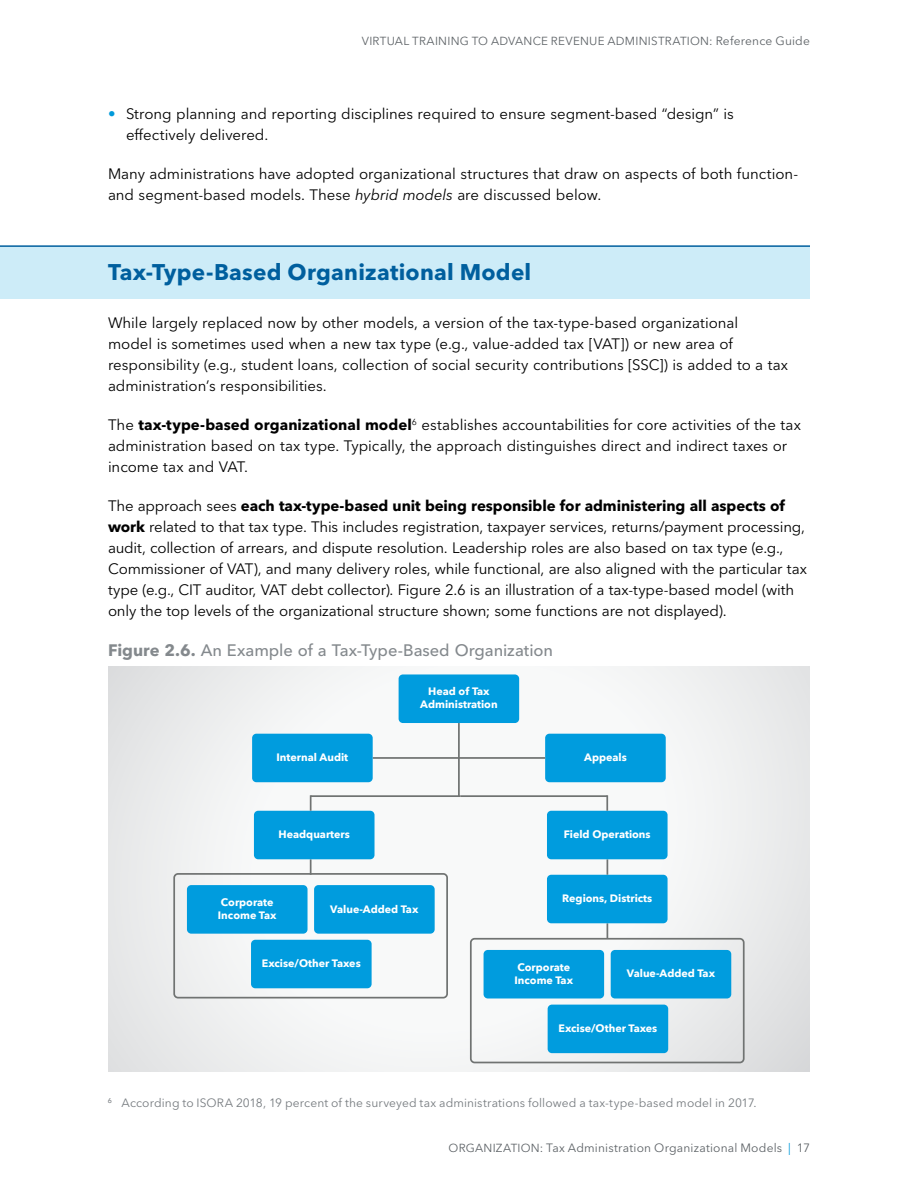
<style>
.page{position:relative;width:918px;height:1188px;background:#fff}
.page>*{position:absolute;margin:0;border:0;box-sizing:border-box;transform-origin:0 0}
.t1{font:700 22.5px "Avenir Next World";letter-spacing:.01em;color:#005f9e}
.t2{font:500 16.5px "Avenir Next World";letter-spacing:-.005em;color:#84898d}
.t3{font:15px/21px "Avenir Next World";letter-spacing:-.005em;color:#000}
.t4{font:12px "Avenir Next World";letter-spacing:.01em;color:#777c80}
.t5{font:12px "Avenir Next World";letter-spacing:.015em;color:#5e6367}
.t6{font:11.7px "Avenir Next World";letter-spacing:.02em;color:#5e6367}
.t7{font:700 10.8px/12.9px "Avenir Next";color:#fff}
.s1{font-size:12px}
.s2{color:#009ada}
.s3{font-style:italic}
.s4{font-weight:700}
.s5{font-size:11.7px}
</style>
<div class="page">
<div style="left:0;top:246px;width:810px;height:53px;background:#cdecf8"></div>
<hr style="left:0;top:245px;width:810px;height:2px;background:#005f9e">
<svg style="left:108px;top:667px;width:702px;height:405px"></svg>
<div style="left:470px;top:938px;width:275px;height:125px;border:2px solid #707372;border-radius:4px"></div>
<div style="left:548px;top:1005px;width:120px;height:48px;background:#009cde;border-radius:4px"></div>
<div style="left:611px;top:950px;width:120px;height:48px;background:#009cde;border-radius:4px"></div>
<div style="left:484px;top:950px;width:120px;height:48px;background:#009cde;border-radius:4px"></div>
<svg style="left:607px;top:923px;width:1px;height:16px"></svg>
<div style="left:547px;top:875px;width:121px;height:48px;background:#009cde;border-radius:4px"></div>
<svg style="left:607px;top:859px;width:1px;height:16px"></svg>
<div style="left:547px;top:811px;width:121px;height:48px;background:#009cde;border-radius:4px"></div>
<div style="left:173px;top:873px;width:275px;height:126px;border:2px solid #707372;border-radius:4px"></div>
<div style="left:251px;top:940px;width:121px;height:48px;background:#009cde;border-radius:4px"></div>
<div style="left:314px;top:885px;width:121px;height:49px;background:#009cde;border-radius:4px"></div>
<div style="left:187px;top:885px;width:121px;height:49px;background:#009cde;border-radius:4px"></div>
<svg style="left:310px;top:859px;width:2px;height:16px"></svg>
<div style="left:254px;top:811px;width:121px;height:48px;background:#009cde;border-radius:4px"></div>
<svg style="left:310px;top:795px;width:2px;height:16px"></svg>
<hr style="left:311px;top:795px;width:150px;height:2px;background:#707372">
<svg style="left:606px;top:795px;width:2px;height:16px"></svg>
<hr style="left:461px;top:795px;width:146px;height:2px;background:#707372">
<hr style="left:458px;top:723px;width:2px;height:73px;background:#707372">
<div style="left:545px;top:734px;width:121px;height:48px;background:#009cde;border-radius:4px"></div>
<hr style="left:373px;top:757px;width:172px;height:2px;background:#707372">
<div style="left:252px;top:734px;width:121px;height:48px;background:#009cde;border-radius:4px"></div>
<div style="left:399px;top:674px;width:120px;height:49px;background:#009cde;border-radius:4px"></div>
<p class="t6" style="left:362px;top:32px;width:450px">VIRTUAL TRAINING TO ADVANCE REVENUE ADMINISTRATION: <span class="s1">Reference Guide</span></p>
<p class="t3" style="left:126px;top:104px;width:609px;text-indent:-18px"><span class="s2">•</span> Strong planning and reporting disciplines required to ensure segment-based “design” is effectively delivered.</p>
<p class="t3" style="left:108px;top:164px;width:692px">Many administrations have adopted organizational structures that draw on aspects of both function&shy;and segment-based models. These <span class="s3">hybrid models</span> are discussed below.</p>
<h1 class="t1" style="left:108px;top:259px;width:425px">Tax-Type-Based Organizational Model</h1>
<p class="t3" style="left:108px;top:312px;width:682px">While largely replaced now by other models, a version of the tax-type-based organizational<br>model is sometimes used when a new tax type (e.g., value-added tax [VAT]) or new area of responsibility (e.g., student loans, collection of social security contributions [SSC]) is added to a tax administration’s responsibilities.</p>
<p class="t3" style="left:108px;top:414px;width:695px">The <span class="s4">tax-type-based organizational model</span><sup>6</sup> establishes accountabilities for core activities of the tax administration based on tax type. Typically, the approach distinguishes direct and indirect taxes or income tax and VAT.</p>
<p class="t3" style="left:108px;top:495px;width:701px">The approach sees <span class="s4">each tax-type-based unit being responsible for administering all aspects of work</span> related to that tax type. This includes registration, taxpayer services, returns/payment processing, audit, collection of arrears, and dispute resolution. Leadership roles are also based on tax type (e.g., Commissioner of VAT), and many delivery roles, while functional, are also aligned with the particular tax type (e.g., CIT auditor, VAT debt collector). Figure 2.6 is an illustration of a tax-type-based model (with only the top levels of the organizational structure shown; some functions are not displayed).</p>
<p class="t2" style="left:108px;top:641px;width:447px"><span class="s4">Figure 2.6.</span> An Example of a Tax-Type-Based Organization</p>
<p class="t7" style="left:420px;top:685px;width:79px;text-align:center">Head of Tax<br>Administration</p>
<p class="t7" style="left:277px;top:751px;width:73px">Internal Audit</p>
<p class="t7" style="left:584px;top:751px;width:44px">Appeals</p>
<p class="t7" style="left:279px;top:828px;width:73px">Headquarters</p>
<p class="t7" style="left:564px;top:828px;width:88px">Field Operations</p>
<p class="t7" style="left:218px;top:896px;width:60px">Corporate<br>Income Tax</p>
<p class="t7" style="left:330px;top:902px;width:90px">Value-Added Tax</p>
<p class="t7" style="left:562px;top:892px;width:92px">Regions, Districts</p>
<p class="t7" style="left:262px;top:957px;width:100px">Excise/Other Taxes</p>
<p class="t7" style="left:515px;top:961px;width:60px">Corporate<br>Income Tax</p>
<p class="t7" style="left:627px;top:967px;width:90px">Value-Added Tax</p>
<p class="t7" style="left:559px;top:1022px;width:100px">Excise/Other Taxes</p>
<p class="t4" style="left:108px;top:1093px;width:650px"><sup>6</sup> According to ISORA 2018, 19 percent of the surveyed tax administrations followed a tax-type-based model in 2017.</p>
<p class="t5" style="left:449px;top:1138px;width:363px"><span class="s5">ORGANIZATION:</span> Tax Administration Organizational Models <span class="s2">|</span> 17</p>
</div>
